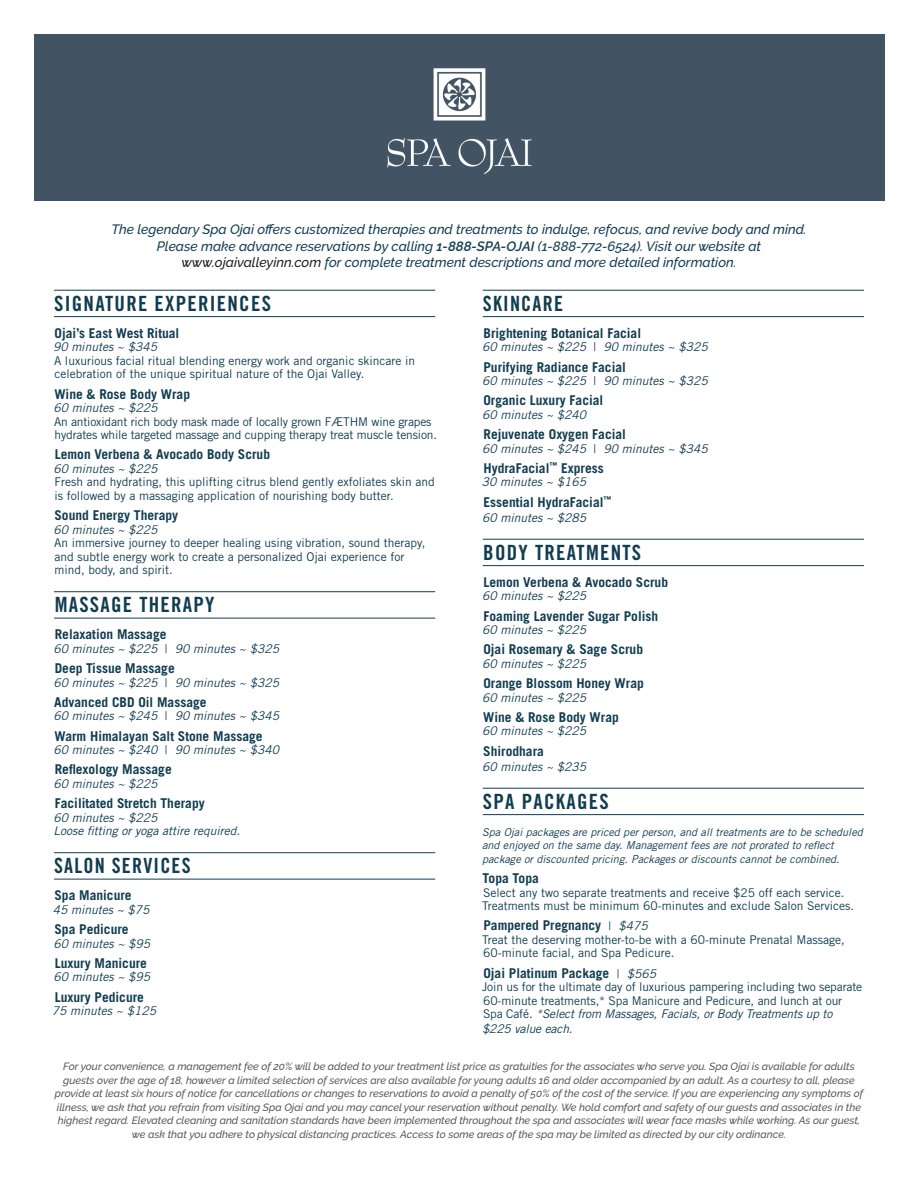
<style>
.page{position:relative;width:918px;height:1188px;background:#fff}
.page>*{position:absolute;margin:0;border:0;box-sizing:border-box;transform-origin:0 0}
.t1{font:21px "Trade Gothic Bold Cond Twenty";letter-spacing:.06em;color:#113d51}
.t2{font:21px "Trade Gothic Bold Cond Twenty";letter-spacing:.06em;color:#113d51;scale:.96 1}
.t3{font:700 13.5px "Trade Gothic";color:#113d51}
.t4{font:italic 500 13.5px/16.5px "Raleway";color:#113d51;text-align:center}
.t5{font:12px/13.5px "Trade Gothic";color:#113d51}
.t6{font:italic 12px/13.5px "Trade Gothic";color:#113d51}
.t7{font:italic 10.8px/13.5px "Trade Gothic";color:#113d51}
.t8{font:italic 500 10.5px/13.5px "Raleway";color:#57585a;text-align:center}
.s1{font-weight:600}
.s2{color:#231f20}
.s3{font-style:normal}
.s4{font-weight:400;font-size:12px}
.s5{font-weight:400;font-style:italic;font-size:12px}
.s6{font-style:italic}
</style>
<div class="page">
<hr style="left:54px;top:290px;width:381px;height:1px;background:#113d51">
<hr style="left:54px;top:316px;width:381px;height:1px;background:#113d51">
<hr style="left:54px;top:591px;width:381px;height:1px;background:#113d51">
<hr style="left:54px;top:618px;width:381px;height:1px;background:#113d51">
<hr style="left:54px;top:852px;width:381px;height:1px;background:#113d51">
<hr style="left:54px;top:879px;width:381px;height:1px;background:#113d51">
<hr style="left:483px;top:290px;width:381px;height:1px;background:#113d51">
<hr style="left:483px;top:316px;width:381px;height:1px;background:#113d51">
<hr style="left:483px;top:539px;width:381px;height:1px;background:#113d51">
<hr style="left:483px;top:565px;width:381px;height:1px;background:#113d51">
<hr style="left:483px;top:788px;width:381px;height:1px;background:#113d51">
<hr style="left:483px;top:814px;width:381px;height:1px;background:#113d51">
<div style="left:34px;top:34px;width:851px;height:166px;background:#425364"></div>
<p class="t4" style="left:111px;top:221px;width:697px">The legendary Spa Ojai offers customized therapies and treatments to indulge, refocus, and revive body and mind.<br>Please make advance reservations by calling <span class="s1">1-888-SPA-OJAI</span> (1-888-772-6524). Visit our website at <span class="s2">www.ojaivalleyinn.com</span> for complete treatment descriptions and more detailed information.</p>
<h1 class="t1" style="left:54px;top:291px;width:218px">SIGNATURE EXPERIENCES</h1>
<p class="t3" style="left:55px;top:325px;width:126px">Ojai’s East West Ritual</p>
<p class="t6" style="left:53px;top:340px;width:106px">90 minutes ~ $345</p>
<p class="t5" style="left:54px;top:354px;width:363px">A luxurious facial ritual blending energy work and organic skincare in celebration of the unique spiritual nature of the Ojai Valley.</p>
<p class="t3" style="left:54px;top:385px;width:137px">Wine &amp; Rose Body Wrap</p>
<p class="t6" style="left:53px;top:401px;width:106px">60 minutes ~ $225</p>
<p class="t5" style="left:54px;top:414px;width:385px">An antioxidant rich body mask made of locally grown FÆTHM wine grapes hydrates while targeted massage and cupping therapy treat muscle tension.</p>
<p class="t3" style="left:55px;top:446px;width:217px">Lemon Verbena &amp; Avocado Body Scrub</p>
<p class="t6" style="left:53px;top:462px;width:106px">60 minutes ~ $225</p>
<p class="t5" style="left:54px;top:475px;width:382px">Fresh and hydrating, this uplifting citrus blend gently exfoliates skin and is followed by a massaging application of nourishing body butter.</p>
<p class="t3" style="left:54px;top:507px;width:125px">Sound Energy Therapy</p>
<p class="t6" style="left:53px;top:522px;width:106px">60 minutes ~ $225</p>
<p class="t5" style="left:54px;top:536px;width:373px">An immersive journey to deeper healing using vibration, sound therapy, and subtle energy work to create a personalized Ojai experience for mind, body, and spirit.</p>
<h1 class="t1" style="left:55px;top:592px;width:161px">MASSAGE THERAPY</h1>
<p class="t3" style="left:55px;top:626px;width:113px">Relaxation Massage</p>
<p class="t6" style="left:53px;top:642px;width:227px">60 minutes ~ $225 <span class="s3">|</span> 90 minutes ~ $325</p>
<p class="t3" style="left:55px;top:660px;width:122px">Deep Tissue Massage</p>
<p class="t6" style="left:53px;top:675px;width:227px">60 minutes ~ $225 <span class="s3">|</span> 90 minutes ~ $325</p>
<p class="t3" style="left:54px;top:694px;width:154px">Advanced CBD Oil Massage</p>
<p class="t6" style="left:53px;top:709px;width:227px">60 minutes ~ $245 <span class="s3">|</span> 90 minutes ~ $345</p>
<p class="t3" style="left:54px;top:727px;width:210px">Warm Himalayan Salt Stone Massage</p>
<p class="t6" style="left:53px;top:743px;width:227px">60 minutes ~ $240 <span class="s3">|</span> 90 minutes ~ $340</p>
<p class="t3" style="left:55px;top:761px;width:118px">Reflexology Massage</p>
<p class="t6" style="left:53px;top:777px;width:106px">60 minutes ~ $225</p>
<p class="t3" style="left:55px;top:795px;width:152px">Facilitated Stretch Therapy</p>
<p class="t6" style="left:53px;top:810px;width:188px">60 minutes ~ $225<br>Loose fitting or yoga attire required.</p>
<h1 class="t2" style="left:54px;top:853px;width:144px">SALON SERVICES</h1>
<p class="t3" style="left:54px;top:887px;width:79px">Spa Manicure</p>
<p class="t6" style="left:53px;top:903px;width:98px">45 minutes ~ $75</p>
<p class="t3" style="left:54px;top:921px;width:76px">Spa Pedicure</p>
<p class="t6" style="left:53px;top:936px;width:98px">60 minutes ~ $95</p>
<p class="t3" style="left:55px;top:955px;width:94px">Luxury Manicure</p>
<p class="t6" style="left:53px;top:970px;width:98px">60 minutes ~ $95</p>
<p class="t3" style="left:55px;top:988px;width:91px">Luxury Pedicure</p>
<p class="t6" style="left:52px;top:1004px;width:106px">75 minutes ~ $125</p>
<h1 class="t2" style="left:483px;top:291px;width:85px">SKINCARE</h1>
<p class="t3" style="left:484px;top:325px;width:159px">Brightening Botanical Facial</p>
<p class="t6" style="left:482px;top:340px;width:227px">60 minutes ~ $225 <span class="s3">|</span> 90 minutes ~ $325</p>
<p class="t3" style="left:483px;top:358px;width:144px">Purifying Radiance Facial</p>
<p class="t6" style="left:482px;top:374px;width:227px">60 minutes ~ $225 <span class="s3">|</span> 90 minutes ~ $325</p>
<p class="t3" style="left:483px;top:392px;width:121px">Organic Luxury Facial</p>
<p class="t6" style="left:482px;top:408px;width:106px">60 minutes ~ $240</p>
<p class="t3" style="left:484px;top:426px;width:144px">Rejuvenate Oxygen Facial</p>
<p class="t6" style="left:482px;top:441px;width:227px">60 minutes ~ $245 <span class="s3">|</span> 90 minutes ~ $345</p>
<p class="t3" style="left:483px;top:460px;width:122px">HydraFacial<sup>™</sup> Express</p>
<p class="t6" style="left:482px;top:475px;width:106px">30 minutes ~ $165</p>
<p class="t3" style="left:484px;top:493px;width:129px">Essential HydraFacial<sup>™</sup></p>
<p class="t6" style="left:482px;top:510px;width:106px">60 minutes ~ $285</p>
<h1 class="t1" style="left:483px;top:540px;width:159px">BODY TREATMENTS</h1>
<p class="t3" style="left:484px;top:574px;width:186px">Lemon Verbena &amp; Avocado Scrub</p>
<p class="t6" style="left:482px;top:589px;width:106px">60 minutes ~ $225</p>
<p class="t3" style="left:484px;top:607px;width:176px">Foaming Lavender Sugar Polish</p>
<p class="t6" style="left:482px;top:623px;width:106px">60 minutes ~ $225</p>
<p class="t3" style="left:483px;top:641px;width:161px">Ojai Rosemary &amp; Sage Scrub</p>
<p class="t6" style="left:482px;top:657px;width:106px">60 minutes ~ $225</p>
<p class="t3" style="left:483px;top:675px;width:162px">Orange Blossom Honey Wrap</p>
<p class="t6" style="left:482px;top:690px;width:106px">60 minutes ~ $225</p>
<p class="t3" style="left:483px;top:709px;width:137px">Wine &amp; Rose Body Wrap</p>
<p class="t6" style="left:482px;top:724px;width:106px">60 minutes ~ $225</p>
<p class="t3" style="left:483px;top:742px;width:62px">Shirodhara</p>
<p class="t6" style="left:482px;top:759px;width:106px">60 minutes ~ $235</p>
<h1 class="t1" style="left:483px;top:789px;width:127px">SPA PACKAGES</h1>
<p class="t7" style="left:482px;top:825px;width:382px">Spa Ojai packages are priced per person, and all treatments are to be scheduled and enjoyed on the same day. Management fees are not prorated to reflect package or discounted pricing. Packages or discounts cannot be combined.</p>
<p class="t3" style="left:483px;top:870px;width:58px">Topa Topa</p>
<p class="t5" style="left:482px;top:885px;width:373px">Select any two separate treatments and receive $25 off each service.<br>Treatments must be minimum 60-minutes and exclude Salon Services.</p>
<p class="t3" style="left:483px;top:917px;width:166px">Pampered Pregnancy <span class="s4">|</span> <span class="s5">$475</span></p>
<p class="t5" style="left:482px;top:933px;width:364px">Treat the deserving mother-to-be with a 60-minute Prenatal Massage,<br>60-minute facial, and Spa Pedicure.</p>
<p class="t3" style="left:483px;top:964px;width:174px">Ojai Platinum Package <span class="s4">|</span> <span class="s5">$565</span></p>
<p class="t5" style="left:482px;top:980px;width:382px">Join us for the ultimate day of luxurious pampering including two separate<br>60-minute treatments,* Spa Manicure and Pedicure, and lunch at our<br>Spa Café. <span class="s6">*Select from Massages, Facials, or Body Treatments up to</span></p>
<p class="t6" style="left:482px;top:1022px;width:92px">$225 value each.</p>
<p class="t8" style="left:55px;top:1060px;width:810px">For your convenience, a management fee of 20% will be added to your treatment list price as gratuities for the associates who serve you. Spa Ojai is available for adults guests over the age of 18, however a limited selection of services are also available for young adults 16 and older accompanied by an adult. As a courtesy to all, please provide at least six hours of notice for cancellations or changes to reservations to avoid a penalty of 50% of the cost of the service. If you are experiencing any symptoms of illness, we ask that you refrain from visiting Spa Ojai and you may cancel your reservation without penalty. We hold comfort and safety of our guests and associates in the highest regard. Elevated cleaning and sanitation standards have been implemented throughout the spa and associates will wear face masks while working. As our guest, we ask that you adhere to physical distancing practices. Access to some areas of the spa may be limited as directed by our city ordinance.</p>
</div>
